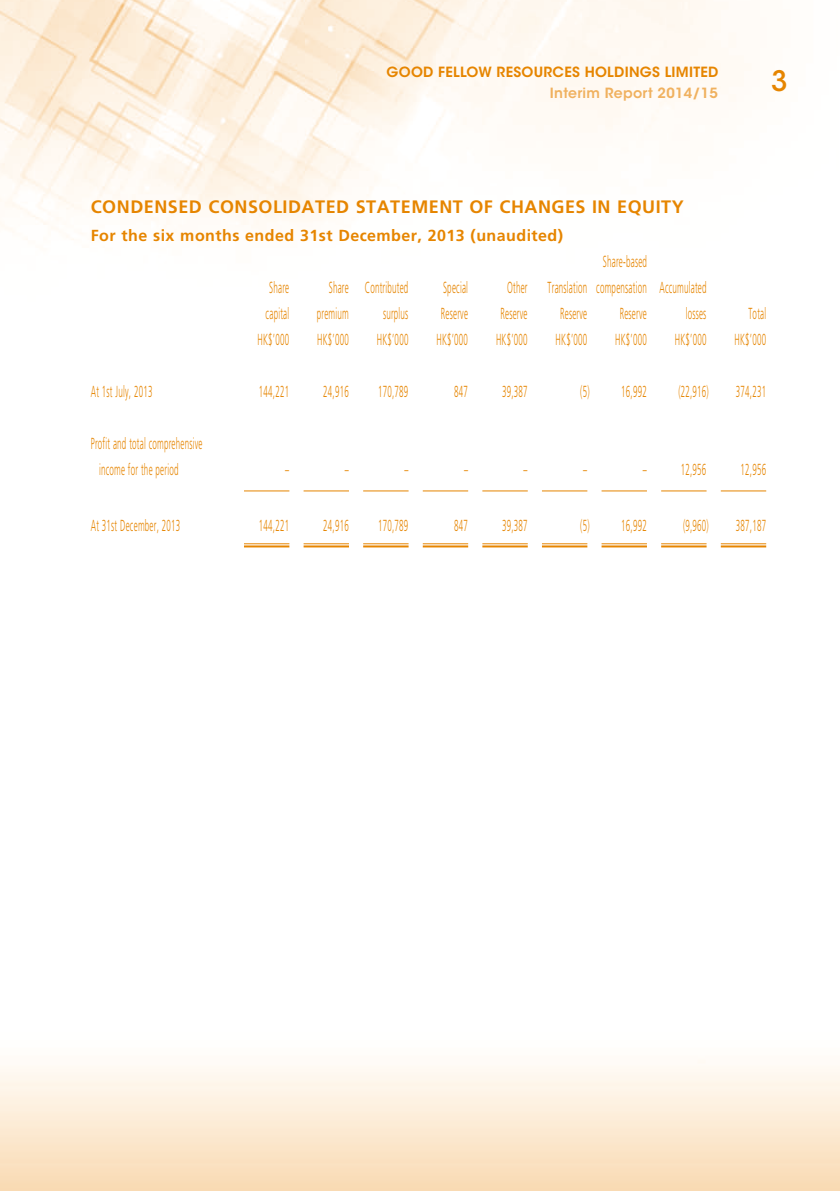
<style>
.page{position:relative;width:840px;height:1191px;background:#fff}
.page>*{position:absolute;margin:0;border:0;box-sizing:border-box;transform-origin:0 0}
.t1{font:500 28px "ITC Avant Garde Std";color:#e68500}
.t2{font:700 18px "Frutiger LT Std";letter-spacing:.03em;color:#e68500}
.t3{font:300 16px/26px "Frutiger LT Std";letter-spacing:.03em;color:#e68500;scale:.5 1}
.t4{font:700 16px "Frutiger LT Std";letter-spacing:.03em;color:#e68500}
.t5{font:600 14px "ITC Avant Garde Std";letter-spacing:.02em;color:#e68500}
.t6{font:600 14px "ITC Avant Garde Std";letter-spacing:.02em;color:#f0b15f}
</style>
<div class="page">
<img style="left:0;top:0;width:839px;height:1191px">
<hr style="left:244px;top:490px;width:45px;height:1px;background:#e68500">
<hr style="left:303px;top:490px;width:46px;height:1px;background:#e68500">
<hr style="left:363px;top:490px;width:45px;height:1px;background:#e68500">
<hr style="left:422px;top:490px;width:46px;height:1px;background:#e68500">
<hr style="left:482px;top:490px;width:45px;height:1px;background:#e68500">
<hr style="left:541px;top:490px;width:46px;height:1px;background:#e68500">
<hr style="left:601px;top:490px;width:45px;height:1px;background:#e68500">
<hr style="left:660px;top:490px;width:46px;height:1px;background:#e68500">
<hr style="left:720px;top:490px;width:45px;height:1px;background:#e68500">
<hr style="left:244px;top:543px;width:45px;height:1px;background:#e68500">
<hr style="left:244px;top:545px;width:45px;height:2px;background:#e68500">
<hr style="left:303px;top:543px;width:46px;height:1px;background:#e68500">
<hr style="left:303px;top:545px;width:46px;height:2px;background:#e68500">
<hr style="left:363px;top:543px;width:45px;height:1px;background:#e68500">
<hr style="left:363px;top:545px;width:45px;height:2px;background:#e68500">
<hr style="left:422px;top:543px;width:46px;height:1px;background:#e68500">
<hr style="left:422px;top:545px;width:46px;height:2px;background:#e68500">
<hr style="left:482px;top:543px;width:45px;height:1px;background:#e68500">
<hr style="left:482px;top:545px;width:45px;height:2px;background:#e68500">
<hr style="left:541px;top:543px;width:46px;height:1px;background:#e68500">
<hr style="left:541px;top:545px;width:46px;height:2px;background:#e68500">
<hr style="left:601px;top:543px;width:45px;height:1px;background:#e68500">
<hr style="left:601px;top:545px;width:45px;height:2px;background:#e68500">
<hr style="left:660px;top:543px;width:46px;height:1px;background:#e68500">
<hr style="left:660px;top:545px;width:46px;height:2px;background:#e68500">
<hr style="left:720px;top:543px;width:45px;height:1px;background:#e68500">
<hr style="left:720px;top:545px;width:45px;height:2px;background:#e68500">
<p class="t5" style="left:386px;top:63px;width:333px">GOOD FELLOW RESOURCES HOLDINGS LIMITED</p>
<p class="t6" style="left:549px;top:84px;width:169px">Interim Report 2014/15</p>
<h1 class="t1" style="left:770px;top:64px;width:18px">3</h1>
<p class="t2" style="left:91px;top:197px;width:594px">CONDENSED CONSOLIDATED STATEMENT OF CHANGES IN EQUITY</p>
<p class="t4" style="left:91px;top:226px;width:473px">For the six months ended 31st December, 2013 (unaudited)</p>
<p class="t3" style="left:602px;top:248px;width:90px">Share-based</p>
<p class="t3" style="left:269px;top:274px;width:42px">Share</p>
<p class="t3" style="left:328px;top:274px;width:161px">Share Contributed</p>
<p class="t3" style="left:443px;top:274px;width:51px">Special</p>
<p class="t3" style="left:507px;top:274px;width:400px">Other Translation compensation Accumulated</p>
<p class="t3" style="left:265px;top:300px;width:49px">capital</p>
<p class="t3" style="left:316px;top:300px;width:66px">premium</p>
<p class="t3" style="left:383px;top:300px;width:52px">surplus</p>
<p class="t3" style="left:440px;top:300px;width:56px">Reserve</p>
<p class="t3" style="left:500px;top:300px;width:56px">Reserve</p>
<p class="t3" style="left:559px;top:300px;width:56px">Reserve</p>
<p class="t3" style="left:619px;top:300px;width:56px">Reserve</p>
<p class="t3" style="left:685px;top:300px;width:43px">losses</p>
<p class="t3" style="left:748px;top:300px;width:37px">Total</p>
<p class="t3" style="left:257px;top:326px;width:65px">HK$’000</p>
<p class="t3" style="left:317px;top:326px;width:65px">HK$’000</p>
<p class="t3" style="left:376px;top:326px;width:65px">HK$’000</p>
<p class="t3" style="left:436px;top:326px;width:65px">HK$’000</p>
<p class="t3" style="left:495px;top:326px;width:65px">HK$’000</p>
<p class="t3" style="left:555px;top:326px;width:65px">HK$’000</p>
<p class="t3" style="left:615px;top:326px;width:65px">HK$’000</p>
<p class="t3" style="left:674px;top:326px;width:65px">HK$’000</p>
<p class="t3" style="left:734px;top:326px;width:65px">HK$’000</p>
<p class="t3" style="left:91px;top:378px;width:125px">At 1st July, 2013</p>
<p class="t3" style="left:259px;top:378px;width:62px">144,221</p>
<p class="t3" style="left:323px;top:378px;width:53px">24,916</p>
<p class="t3" style="left:378px;top:378px;width:62px">170,789</p>
<p class="t3" style="left:454px;top:378px;width:29px">847</p>
<p class="t3" style="left:501px;top:378px;width:53px">39,387</p>
<p class="t3" style="left:580px;top:378px;width:134px">(5) 16,992</p>
<p class="t3" style="left:678px;top:378px;width:62px">(22,916)</p>
<p class="t3" style="left:735px;top:378px;width:62px">374,231</p>
<p class="t3" style="left:99px;top:430px;width:208px;text-indent:-8px">Profit and total comprehensive income for the period</p>
<p class="t3" style="left:285px;top:456px;width:9px">–</p>
<p class="t3" style="left:344px;top:456px;width:9px">–</p>
<p class="t3" style="left:404px;top:456px;width:9px">–</p>
<p class="t3" style="left:464px;top:456px;width:9px">–</p>
<p class="t3" style="left:523px;top:456px;width:9px">–</p>
<p class="t3" style="left:583px;top:456px;width:9px">–</p>
<p class="t3" style="left:642px;top:456px;width:129px">– 12,956</p>
<p class="t3" style="left:740px;top:456px;width:53px">12,956</p>
<p class="t3" style="left:91px;top:512px;width:180px">At 31st December, 2013</p>
<p class="t3" style="left:259px;top:512px;width:62px">144,221</p>
<p class="t3" style="left:323px;top:512px;width:53px">24,916</p>
<p class="t3" style="left:378px;top:512px;width:62px">170,789</p>
<p class="t3" style="left:454px;top:512px;width:29px">847</p>
<p class="t3" style="left:501px;top:512px;width:53px">39,387</p>
<p class="t3" style="left:580px;top:512px;width:134px">(5) 16,992</p>
<p class="t3" style="left:682px;top:512px;width:53px">(9,960)</p>
<p class="t3" style="left:735px;top:512px;width:62px">387,187</p>
</div>
